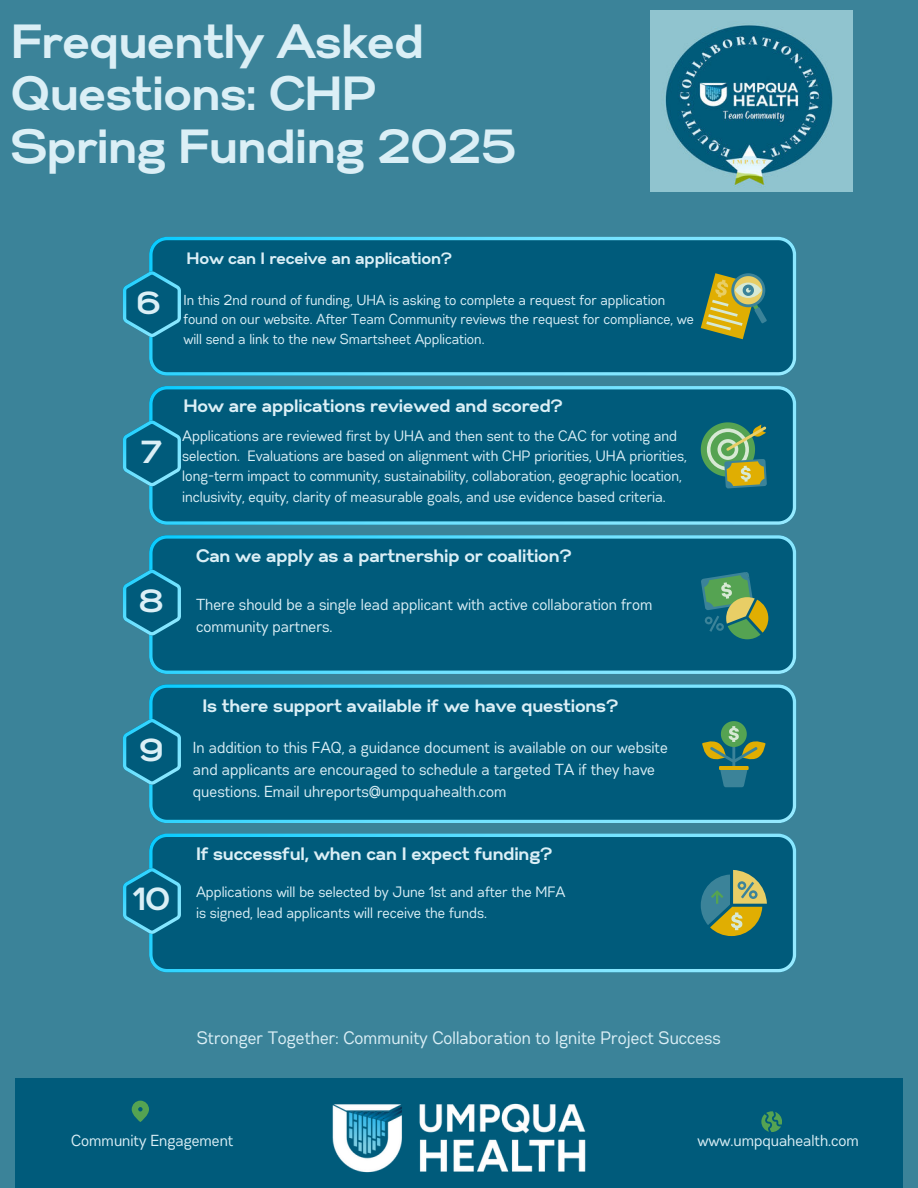
<style>
.page{position:relative;width:918px;height:1188px;background:#3b8399}
.page>*{position:absolute;margin:0;border:0;box-sizing:border-box;transform-origin:0 0}
.t1{font:700 47.85px/52.3px "Gabriel Sans";color:#dbeff6}
.t2{font:700 31.95px "Gabriel Sans";color:#dbeff6}
.t3{font:700 18px "Gabriel Sans";color:#dbeff6}
.t4{font:18px "Gabriel Sans Cond";color:#dbeff6}
.t5{font:700 16.5px "Gabriel Sans";color:#dbeff6}
.t6{font:16.05px "Gabriel Sans Cond";color:#dbeff6}
.t7{font:15.9px/21.8px "Gabriel Sans Cond";color:#dbeff6}
.t8{font:15px/20.2px "Gabriel Sans Cond";color:#dbeff6}
.t9{font:14.4px/19.5px "Gabriel Sans Cond";color:#dbeff6}
</style>
<div class="page">
<div style="left:149px;top:237px;width:647px;height:138px;background:#005b7b"></div>
<svg style="left:149px;top:386px;width:647px;height:139px;background:#056282"></svg>
<div style="left:15px;top:1078px;width:888px;height:110px;background:#005b7b"></div>
<svg style="left:123px;top:271px;width:58px;height:66px;background:#167594"></svg>
<svg style="left:123px;top:420px;width:58px;height:67px;background:#167594"></svg>
<svg style="left:149px;top:535px;width:647px;height:139px;background:#056283"></svg>
<svg style="left:123px;top:569px;width:58px;height:67px;background:#167594"></svg>
<svg style="left:149px;top:684px;width:647px;height:139px;background:#056282"></svg>
<svg style="left:123px;top:719px;width:58px;height:66px;background:#167594"></svg>
<div style="left:149px;top:834px;width:647px;height:138px;background:#005b7b"></div>
<svg style="left:123px;top:868px;width:58px;height:66px;background:#167594"></svg>
<svg style="left:132px;top:1101px;width:17px;height:21px"></svg>
<svg style="left:761px;top:1111px;width:21px;height:21px"></svg>
<svg style="left:701px;top:422px;width:66px;height:66px;background:#6a9a67"></svg>
<svg style="left:702px;top:721px;width:63px;height:66px;background:#38776a"></svg>
<svg style="left:701px;top:572px;width:67px;height:67px;background:#4e8a67"></svg>
<svg style="left:701px;top:273px;width:66px;height:66px;background:#85985b"></svg>
<svg style="left:701px;top:870px;width:66px;height:66px"></svg>
<img style="left:332px;top:1103px;width:254px;height:70px">
<img style="left:650px;top:10px;width:203px;height:182px">
<h1 class="t1" style="left:12px;top:15px;width:506px">Frequently Asked<br>Questions: CHP<br>Spring Funding 2025</h1>
<h2 class="t2" style="left:137px;top:283px;width:25px">6</h2>
<p class="t5" style="left:187px;top:249px;width:267px">How can I receive an application?</p>
<p class="t9" style="left:184px;top:290px;width:512px">In this 2nd round of funding, UHA is asking to complete a request for application found on our website. After Team Community reviews the request for compliance, we will send a link to the new Smartsheet Application.</p>
<p class="t3" style="left:184px;top:395px;width:381px">How are applications reviewed and scored?</p>
<h2 class="t2" style="left:141px;top:432px;width:23px">7</h2>
<p class="t8" style="left:183px;top:426px;width:506px">Applications are reviewed first by UHA and then sent to the CAC for voting and selection. Evaluations are based on alignment with CHP priorities, UHA priorities, long-term impact to community, sustainability, collaboration, geographic location, inclusivity, equity, clarity of measurable goals, and use evidence based criteria.</p>
<h2 class="t2" style="left:140px;top:582px;width:26px">8</h2>
<p class="t3" style="left:196px;top:545px;width:377px">Can we apply as a partnership or coalition?</p>
<p class="t7" style="left:196px;top:594px;width:458px">There should be a single lead applicant with active collaboration from community partners.</p>
<h2 class="t2" style="left:140px;top:731px;width:26px">9</h2>
<h2 class="t2" style="left:133px;top:880px;width:38px">10</h2>
<p class="t3" style="left:203px;top:695px;width:417px">Is there support available if we have questions?</p>
<p class="t7" style="left:193px;top:737px;width:476px">In addition to this FAQ, a guidance document is available on our website and applicants are encouraged to schedule a targeted TA if they have questions. Email uhreports@umpquahealth.com</p>
<p class="t3" style="left:196px;top:843px;width:357px">If successful, when can I expect funding?</p>
<p class="t8" style="left:196px;top:882px;width:371px">Applications will be selected by June 1st and after the MFA is signed, lead applicants will receive the funds.</p>
<p class="t4" style="left:197px;top:1027px;width:526px">Stronger Together: Community Collaboration to Ignite Project Success</p>
<p class="t6" style="left:72px;top:1131px;width:164px">Community Engagement</p>
<p class="t6" style="left:698px;top:1131px;width:163px">www.umpquahealth.com</p>
</div>
